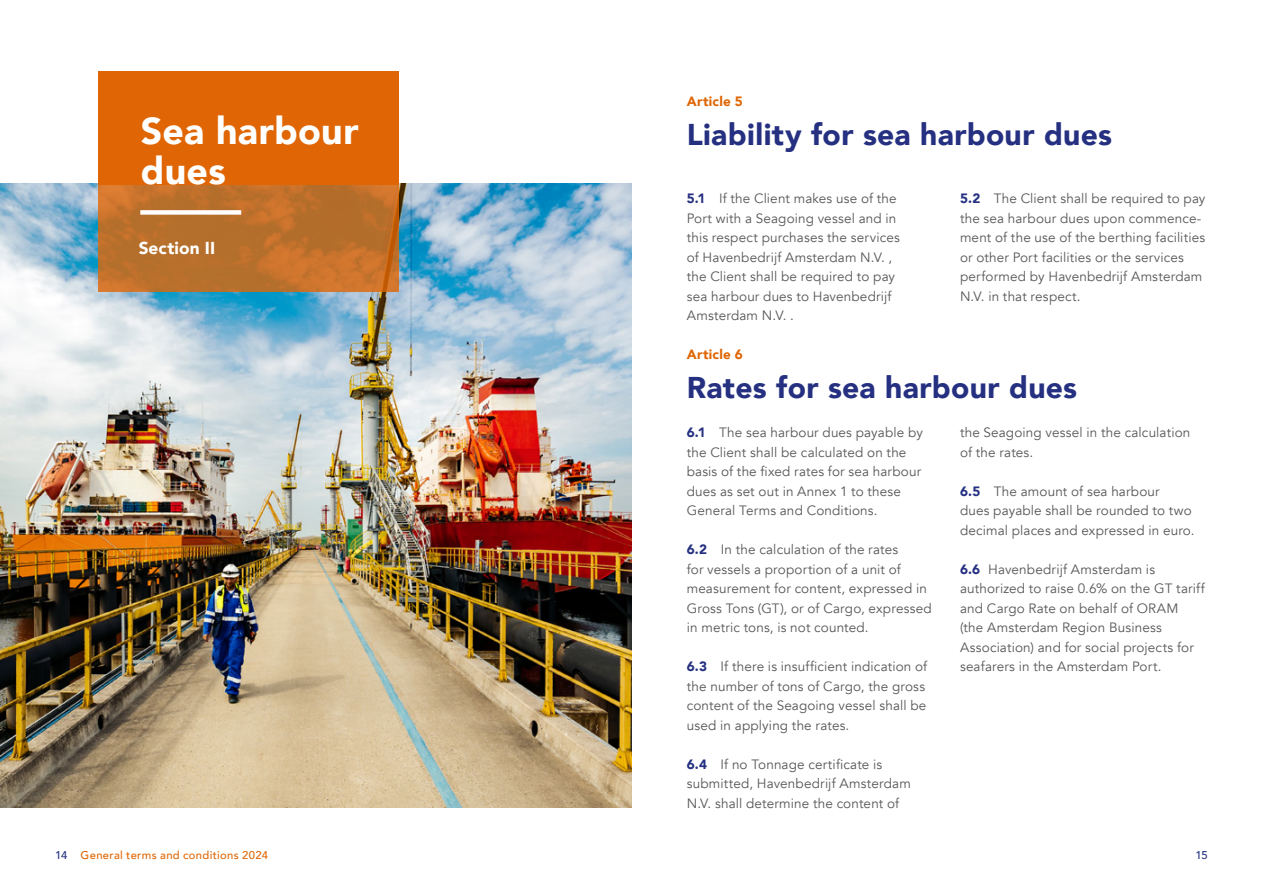
<style>
.page{position:relative;width:1263px;height:893px;background:#fff}
.page>*{position:absolute;margin:0;border:0;box-sizing:border-box;transform-origin:0 0}
.t1{font:900 37.5px/40.5px "Avenir";letter-spacing:.01em;color:#fff}
.t2{font:900 30px "Avenir";letter-spacing:.01em;color:#253081}
.t3{font:900 17.25px "Avenir";letter-spacing:.005em;color:#fff}
.t4{font:13.5px/19.5px "Avenir";letter-spacing:.01em;color:#575756}
.t5{font:900 13.5px "Avenir";letter-spacing:.02em;color:#e06605}
.t6{font:500 11.25px "Avenir";letter-spacing:.03em;color:#e06605}
.t7{font:500 11.25px "Avenir";color:#253081}
.s1{font-weight:900;color:#253081}
.s2{color:#253081}
</style>
<div class="page">
<img style="left:0;top:184px;width:631px;height:624px">
<div style="left:98px;top:71px;width:300px;height:113px;background:#e06605"></div>
<svg style="left:98px;top:184px;width:300px;height:108px;background:#be702a"></svg>
<div style="left:140px;top:210px;width:101px;height:5px;background:#fff"></div>
<h1 class="t1" style="left:141px;top:109px;width:219px">Sea harbour dues</h1>
<p class="t3" style="left:139px;top:233px;width:78px">Section II</p>
<p class="t5" style="left:687px;top:90px;width:58px">Article 5</p>
<h2 class="t2" style="left:687px;top:109px;width:427px">Liability for sea harbour dues</h2>
<p class="t4" style="left:687px;top:189px;width:214px"><span class="s1">5.1</span> If the Client makes use of the<br>Port with a Seagoing vessel and in this respect purchases the services of Havenbedrijf Amsterdam N.V. , the Client shall be required to pay sea harbour dues to Havenbedrijf<br>Amsterdam N.V. .</p>
<p class="t4" style="left:960px;top:189px;width:247px"><span class="s1">5.2</span> The Client shall be required to pay the sea harbour dues upon commence&shy;ment of the use of the berthing facilities or other Port facilities or the services performed by Havenbedrijf Amsterdam N.V. in that respect.</p>
<p class="t5" style="left:687px;top:343px;width:58px">Article 6</p>
<h2 class="t2" style="left:687px;top:362px;width:392px">Rates for sea harbour dues</h2>
<p class="t4" style="left:687px;top:423px;width:238px"><span class="s1">6.1</span> The sea harbour dues payable by the Client shall be calculated on the basis of the fixed rates for sea harbour dues as set out in Annex 1 to these General Terms and Conditions.</p>
<p class="t4" style="left:687px;top:540px;width:247px"><span class="s1">6.2</span> In the calculation of the rates<br>for vessels a proportion of a unit of measurement for content, expressed in Gross Tons (GT), or of Cargo, expressed in metric tons, is not counted.</p>
<p class="t4" style="left:687px;top:657px;width:242px"><span class="s1">6.3</span> If there is insufficient indication of the number of tons of Cargo, the gross content of the Seagoing vessel shall be used in applying the rates.</p>
<p class="t4" style="left:687px;top:755px;width:226px"><span class="s1">6.4</span> If no Tonnage certificate is submitted, Havenbedrijf Amsterdam<br>N.V. shall determine the content of</p>
<p class="t4" style="left:960px;top:423px;width:232px">the Seagoing vessel in the calculation of the rates.</p>
<p class="t4" style="left:960px;top:482px;width:236px"><span class="s1">6.5</span> The amount of sea harbour<br>dues payable shall be rounded to two decimal places and expressed in euro.</p>
<p class="t4" style="left:960px;top:560px;width:246px"><span class="s1">6.6</span> Havenbedrijf Amsterdam is authorized to raise 0.6% on the GT tariff and Cargo Rate on behalf of ORAM (the Amsterdam Region Business Association) and for social projects for seafarers in the Amsterdam Port.</p>
<p class="t6" style="left:55px;top:845px;width:214px"><span class="s2">14</span> General terms and conditions 2024</p>
<p class="t7" style="left:1195px;top:845px;width:14px">15</p>
</div>
